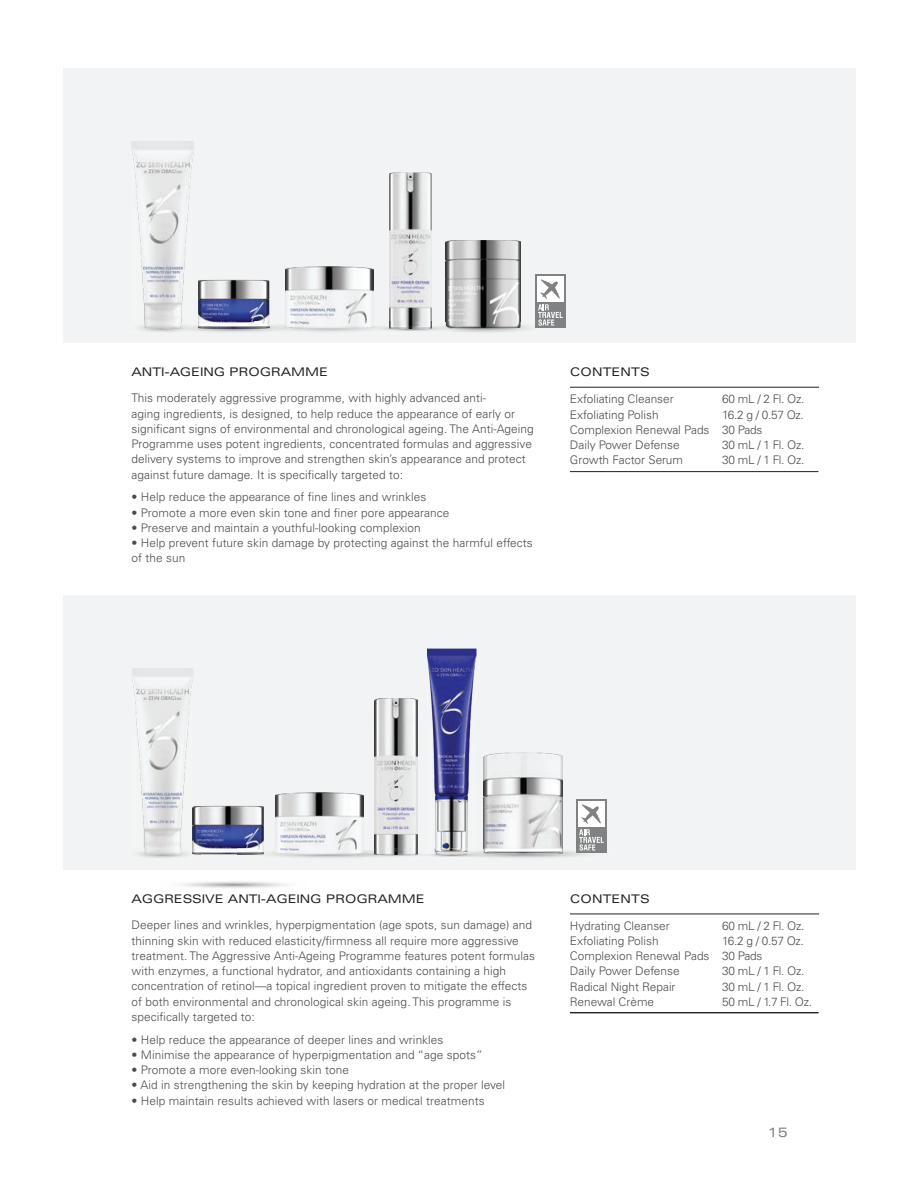
<style>
.page{position:relative;width:918px;height:1188px;background:#fff}
.page>*{position:absolute;margin:0;border:0;box-sizing:border-box;transform-origin:0 0}
.t1{font:expanded 13.5px "Univers LT Std";color:#808182}
.t2{font:300 11.85px/15.3px "Univers LT Std";letter-spacing:.005em;color:#4b4c4d}
.t3{font:expanded 11.85px "Univers LT Std";letter-spacing:-.005em;color:#231f20}
</style>
<div class="page">
<div style="left:63px;top:595px;width:792px;height:275px;background:#f2f3f4"></div>
<div style="left:63px;top:69px;width:792px;height:274px;background:#f2f3f4"></div>
<img style="left:138px;top:854px;width:62px;height:4px">
<img style="left:238px;top:849px;width:180px;height:9px">
<img style="left:357px;top:853px;width:61px;height:4px">
<img style="left:141px;top:326px;width:144px;height:6px">
<img style="left:254px;top:328px;width:118px;height:4px">
<img style="left:165px;top:326px;width:32px;height:6px">
<hr style="left:570px;top:914px;width:249px;height:1px;background:#231f20">
<hr style="left:570px;top:387px;width:249px;height:1px;background:#231f20">
<hr style="left:570px;top:471px;width:248px;height:1px;background:#231f20">
<div style="left:576px;top:799px;width:31px;height:54px;background:#808182"></div>
<div style="left:578px;top:801px;width:27px;height:26px;background:#fff"></div>
<svg style="left:579px;top:804px;width:25px;height:47px"></svg>
<hr style="left:570px;top:1012px;width:248px;height:1px;background:#231f20">
<hr style="left:570px;top:1013px;width:248px;height:1px;background:#231f20">
<div style="left:535px;top:274px;width:31px;height:54px;background:#808182"></div>
<div style="left:537px;top:276px;width:27px;height:26px;background:#fff"></div>
<svg style="left:538px;top:279px;width:25px;height:47px"></svg>
<img style="left:446px;top:240px;width:75px;height:88px">
<img style="left:198px;top:280px;width:71px;height:48px">
<svg style="left:254px;top:322px;width:15px;height:1px"></svg>
<img style="left:194px;top:806px;width:70px;height:48px">
<img style="left:238px;top:849px;width:26px;height:5px">
<img style="left:285px;top:267px;width:88px;height:61px">
<img style="left:285px;top:323px;width:18px;height:5px">
<img style="left:275px;top:793px;width:88px;height:61px">
<img style="left:132px;top:141px;width:62px;height:187px">
<img style="left:165px;top:323px;width:29px;height:5px">
<img style="left:389px;top:172px;width:43px;height:154px">
<svg style="left:372px;top:326px;width:79px;height:6px"></svg>
<img style="left:375px;top:698px;width:42px;height:156px">
<img style="left:132px;top:668px;width:61px;height:186px">
<img style="left:193px;top:806px;width:1px;height:43px">
<svg style="left:193px;top:849px;width:7px;height:5px"></svg>
<img style="left:427px;top:649px;width:50px;height:199px">
<img style="left:434px;top:848px;width:43px;height:5px">
<img style="left:436px;top:853px;width:41px;height:2px">
<svg style="left:418px;top:853px;width:18px;height:4px"></svg>
<img style="left:484px;top:753px;width:79px;height:101px">
<p class="t3" style="left:132px;top:367px;width:198px">ANTI-AGEING PROGRAMME</p>
<p class="t2" style="left:132px;top:391px;width:404px">This moderately aggressive programme, with highly advanced anti-<br>aging ingredients, is designed, to help reduce the appearance of early or significant signs of environmental and chronological ageing. The Anti-Ageing Programme uses potent ingredients, concentrated formulas and aggressive delivery systems to improve and strengthen skin’s appearance and protect against future damage. It is specifically targeted to:</p>
<p class="t2" style="left:132px;top:490px;width:296px">• Help reduce the appearance of fine lines and wrinkles</p>
<p class="t2" style="left:132px;top:506px;width:319px">• Promote a more even skin tone and finer pore appearance</p>
<p class="t2" style="left:132px;top:521px;width:291px">• Preserve and maintain a youthful-looking complexion</p>
<p class="t2" style="left:132px;top:536px;width:403px">• Help prevent future skin damage by protecting against the harmful effects of the sun</p>
<p class="t3" style="left:570px;top:367px;width:81px">CONTENTS</p>
<p class="t2" style="left:570px;top:392px;width:105px">Exfoliating Cleanser</p>
<p class="t2" style="left:722px;top:392px;width:84px">60 mL / 2 Fl. Oz.</p>
<p class="t2" style="left:570px;top:407px;width:90px">Exfoliating Polish</p>
<p class="t2" style="left:570px;top:407px;width:235px;text-indent:152px">16.2 g / 0.57 Oz.<br>Complexion Renewal Pads 30 Pads<br>Daily Power Defense</p>
<p class="t2" style="left:722px;top:438px;width:84px">30 mL / 1 Fl. Oz.</p>
<p class="t2" style="left:570px;top:453px;width:115px">Growth Factor Serum</p>
<p class="t2" style="left:722px;top:453px;width:84px">30 mL / 1 Fl. Oz.</p>
<p class="t3" style="left:132px;top:894px;width:294px">AGGRESSIVE ANTI-AGEING PROGRAMME</p>
<p class="t2" style="left:132px;top:918px;width:405px">Deeper lines and wrinkles, hyperpigmentation (age spots, sun damage) and thinning skin with reduced elasticity/firmness all require more aggressive treatment. The Aggressive Anti-Ageing Programme features potent formulas with enzymes, a functional hydrator, and antioxidants containing a high concentration of retinol—a topical ingredient proven to mitigate the effects of both environmental and chronological skin ageing. This programme is specifically targeted to:</p>
<p class="t2" style="left:132px;top:1032px;width:314px">• Help reduce the appearance of deeper lines and wrinkles</p>
<p class="t2" style="left:132px;top:1048px;width:353px">• Minimise the appearance of hyperpigmentation and “age spots”</p>
<p class="t2" style="left:132px;top:1063px;width:219px">• Promote a more even-looking skin tone</p>
<p class="t2" style="left:132px;top:1078px;width:375px">• Aid in strengthening the skin by keeping hydration at the proper level</p>
<p class="t2" style="left:132px;top:1093px;width:355px">• Help maintain results achieved with lasers or medical treatments</p>
<p class="t3" style="left:570px;top:894px;width:81px">CONTENTS</p>
<p class="t2" style="left:570px;top:918px;width:101px">Hydrating Cleanser</p>
<p class="t2" style="left:722px;top:918px;width:84px">60 mL / 2 Fl. Oz.</p>
<p class="t2" style="left:570px;top:934px;width:90px">Exfoliating Polish</p>
<p class="t2" style="left:570px;top:934px;width:235px;text-indent:152px">16.2 g / 0.57 Oz.<br>Complexion Renewal Pads 30 Pads<br>Daily Power Defense</p>
<p class="t2" style="left:722px;top:964px;width:84px">30 mL / 1 Fl. Oz.</p>
<p class="t2" style="left:570px;top:979px;width:107px">Radical Night Repair</p>
<p class="t2" style="left:722px;top:979px;width:84px">30 mL / 1 Fl. Oz.</p>
<p class="t2" style="left:570px;top:995px;width:86px">Renewal Crème</p>
<p class="t2" style="left:722px;top:995px;width:91px">50 mL / 1.7 Fl. Oz.</p>
<p class="t1" style="left:768px;top:1126px;width:22px">15</p>
</div>
